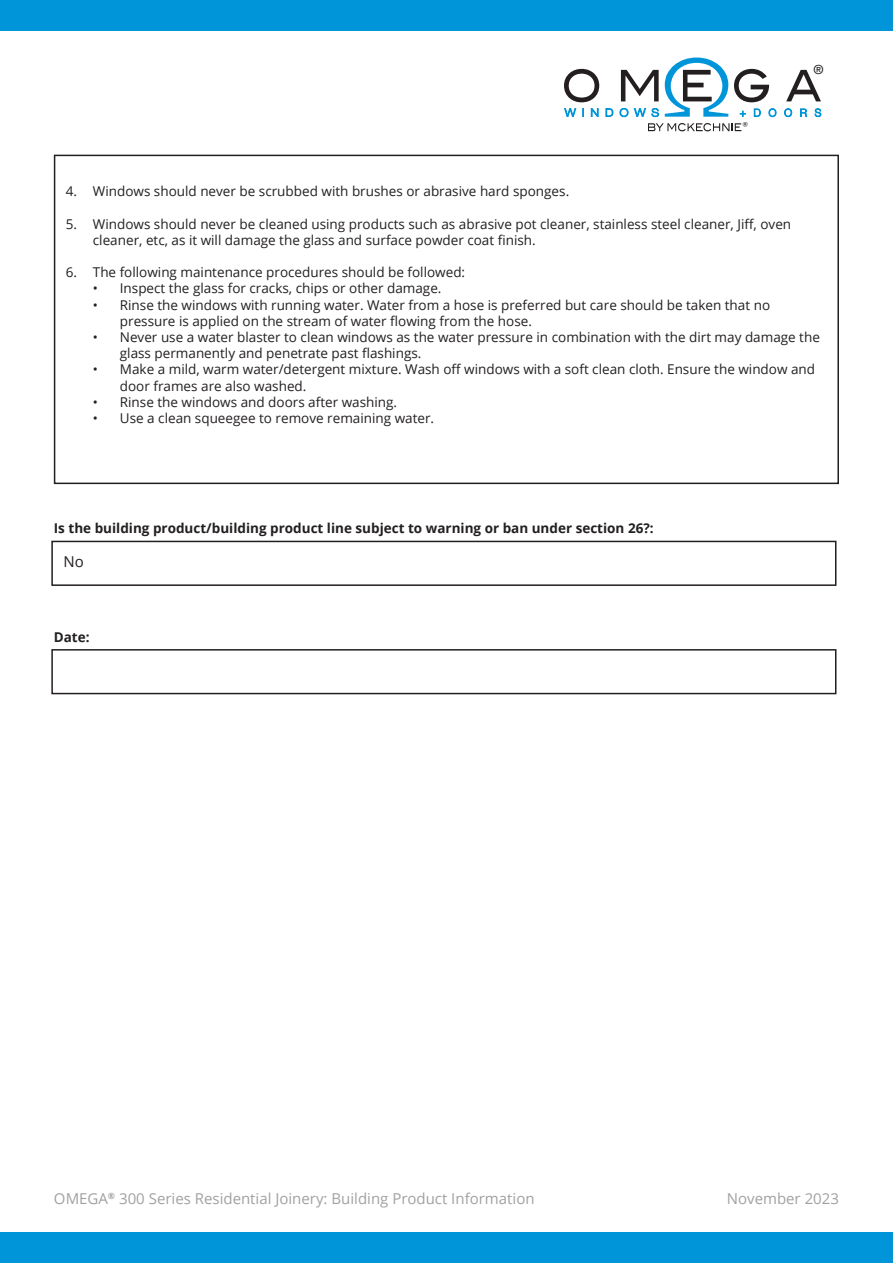
<style>
.page{position:relative;width:893px;height:1263px;background:#fff}
.page>*{position:absolute;margin:0;border:0;box-sizing:border-box;transform-origin:0 0}
.t1{font:500 15.15px "Blair ITC";color:#231f20}
.t2{font:15px "Open Sans";color:#a1a0a4}
.t3{font:15px "Open Sans";color:#231f20}
.t4{font:13.5px/16.2px "Open Sans";color:#231f20}
.t5{font:700 13.5px "Open Sans";color:#231f20}
.t6{font:500 12.75px "Helvetica Neue LT Com";color:#231f20}
</style>
<div class="page">
<div style="left:0;top:0;width:893px;height:30px;background:#0095d9"></div>
<div style="left:0;top:1233px;width:893px;height:30px;background:#0095d9"></div>
<svg style="left:564px;top:58px;width:258px;height:73px"></svg>
<div style="left:54px;top:155px;width:785px;height:329px;border:2px solid #231f20"></div>
<div style="left:51px;top:541px;width:785px;height:45px;border:2px solid #231f20"></div>
<div style="left:51px;top:649px;width:785px;height:45px;border:2px solid #231f20"></div>
<p class="t1" style="left:742px;top:118px;width:7px">®</p>
<p class="t6" style="left:813px;top:62px;width:12px">®</p>
<p class="t4" style="left:66px;top:183px;width:505px">4. Windows should never be scrubbed with brushes or abrasive hard sponges.</p>
<p class="t4" style="left:93px;top:215px;width:700px;text-indent:-27px">5. Windows should never be cleaned using products such as abrasive pot cleaner, stainless steel cleaner, Jiff, oven cleaner, etc, as it will damage the glass and surface powder coat finish.</p>
<p class="t4" style="left:66px;top:264px;width:401px">6. The following maintenance procedures should be followed:</p>
<p class="t4" style="left:93px;top:280px;width:350px">• Inspect the glass for cracks, chips or other damage.</p>
<p class="t4" style="left:120px;top:296px;width:652px;text-indent:-27px">• Rinse the windows with running water. Water from a hose is preferred but care should be taken that no pressure is applied on the stream of water flowing from the hose.</p>
<p class="t4" style="left:120px;top:329px;width:702px;text-indent:-27px">• Never use a water blaster to clean windows as the water pressure in combination with the dirt may damage the glass permanently and penetrate past flashings.</p>
<p class="t4" style="left:120px;top:361px;width:697px;text-indent:-27px">• Make a mild, warm water/detergent mixture. Wash off windows with a soft clean cloth. Ensure the window and door frames are also washed.</p>
<p class="t4" style="left:93px;top:393px;width:306px">• Rinse the windows and doors after washing.</p>
<p class="t4" style="left:93px;top:410px;width:343px">• Use a clean squeegee to remove remaining water.</p>
<p class="t5" style="left:54px;top:519px;width:601px">Is the building product/building product line subject to warning or ban under section 26?:</p>
<p class="t3" style="left:63px;top:551px;width:22px">No</p>
<p class="t5" style="left:54px;top:627px;width:37px">Date:</p>
<p class="t2" style="left:54px;top:1188px;width:482px">OMEGA<sup>®</sup> 300 Series Residential Joinery: Building Product Information</p>
<p class="t2" style="left:727px;top:1188px;width:114px">November 2023</p>
</div>
